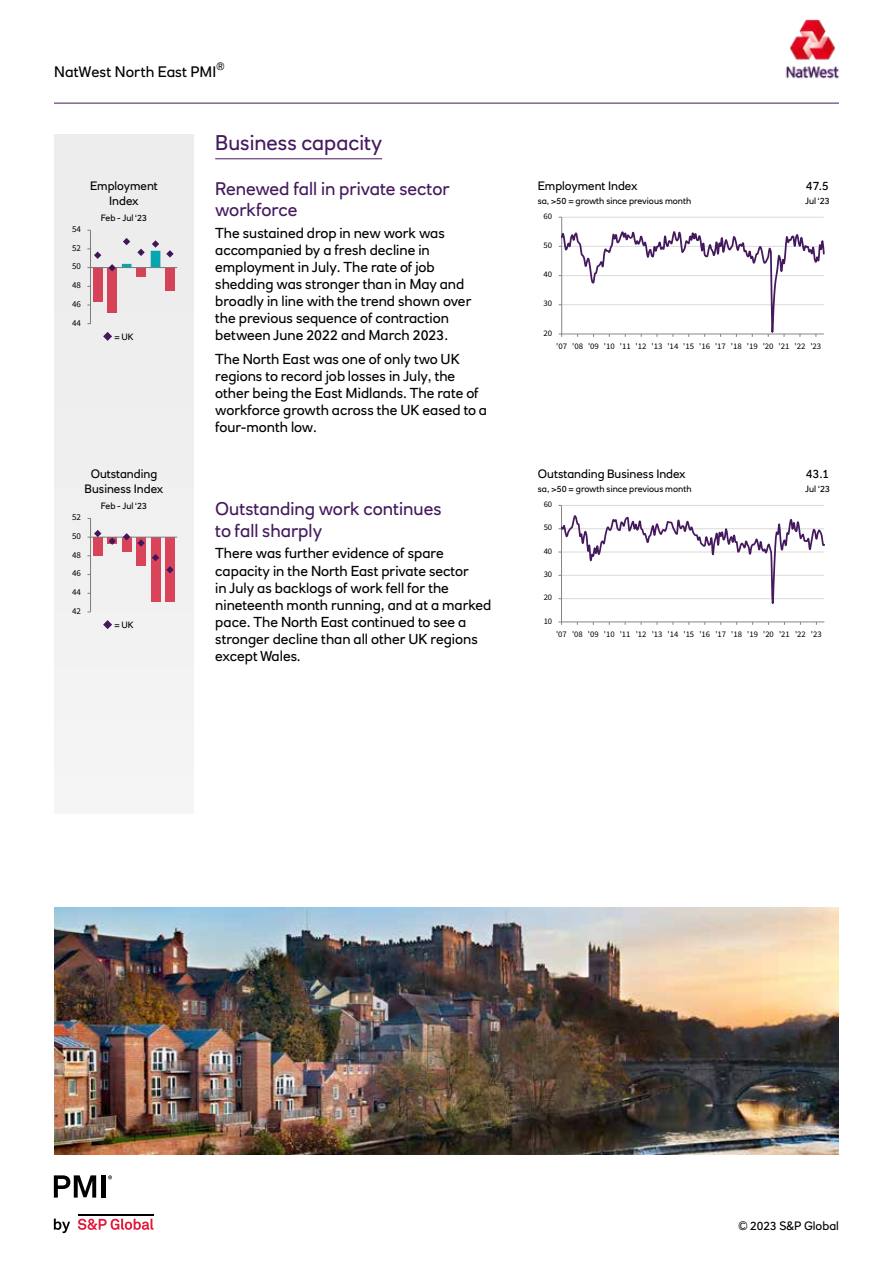
<style>
.page{position:relative;width:893px;height:1263px;background:#fff}
.page>*{position:absolute;margin:0;border:0;box-sizing:border-box;transform-origin:0 0}
.t1{font:21px "RN House Sans";color:#44195e}
.t2{font:18px/21.6px "RN House Sans";color:#44195e}
.t3{font:15px "RN House Sans";letter-spacing:.01em;color:#000}
.t4{font:14.25px/17.1px "RN House Sans";color:#000}
.t5{font:12px/14.4px "RN House Sans";color:#000;text-align:center}
.t6{font:10.5px "RN House Sans";color:#000}
.t7{font:9px "RN House Sans";color:#000}
.t8{font:9px "Source Sans Pro";letter-spacing:.005em;color:#000}
.t9{font:8.55px "Source Sans Pro";letter-spacing:-.005em;color:#000}
</style>
<div class="page">
<hr style="left:54px;top:103px;width:785px;height:1px;background:#44195e">
<img style="left:785px;top:19px;width:55px;height:60px">
<svg style="left:54px;top:1218px;width:16px;height:15px"></svg>
<svg style="left:78px;top:1218px;width:75px;height:12px"></svg>
<hr style="left:78px;top:1213px;width:75px;height:2px;background:#000">
<svg style="left:54px;top:1175px;width:42px;height:22px"></svg>
<div style="left:101px;top:1175px;width:5px;height:22px;background:#000"></div>
<svg style="left:108px;top:1175px;width:4px;height:4px"></svg>
<div style="left:54px;top:134px;width:140px;height:680px;background:#ededed"></div>
<hr style="left:215px;top:159px;width:167px;height:1px;background:#44195e">
<hr style="left:562px;top:217px;width:262px;height:1px;background:#d9d9d9">
<hr style="left:561px;top:217px;width:1px;height:117px;background:#868686">
<svg style="left:559px;top:231px;width:265px;height:106px"></svg>
<div style="left:93px;top:268px;width:10px;height:34px;background:#d64359"></div>
<div style="left:107px;top:268px;width:10px;height:44px;background:#d64359"></div>
<div style="left:136px;top:268px;width:10px;height:9px;background:#d64359"></div>
<div style="left:165px;top:268px;width:10px;height:23px;background:#d64359"></div>
<hr style="left:90px;top:230px;width:1px;height:94px;background:#868686">
<hr style="left:90px;top:267px;width:87px;height:1px;background:#868686">
<svg style="left:87px;top:249px;width:14px;height:10px"></svg>
<svg style="left:108px;top:264px;width:8px;height:7px"></svg>
<svg style="left:122px;top:238px;width:38px;height:30px"></svg>
<svg style="left:166px;top:250px;width:8px;height:8px"></svg>
<hr style="left:561px;top:505px;width:263px;height:1px;background:#d9d9d9">
<hr style="left:561px;top:505px;width:1px;height:117px;background:#868686">
<hr style="left:561px;top:622px;width:263px;height:1px;background:#868686">
<svg style="left:558px;top:515px;width:267px;height:89px"></svg>
<div style="left:93px;top:537px;width:10px;height:19px;background:#d9445a"></div>
<svg style="left:107px;top:538px;width:10px;height:6px"></svg>
<div style="left:122px;top:537px;width:10px;height:14px;background:#d9445a"></div>
<div style="left:136px;top:537px;width:10px;height:28px;background:#d9445a"></div>
<div style="left:151px;top:537px;width:9px;height:65px;background:#da445a"></div>
<div style="left:165px;top:537px;width:10px;height:65px;background:#da445a"></div>
<hr style="left:90px;top:518px;width:1px;height:94px;background:#868686">
<hr style="left:91px;top:537px;width:86px;height:1px;background:#868686">
<svg style="left:87px;top:530px;width:14px;height:8px"></svg>
<svg style="left:109px;top:537px;width:7px;height:8px"></svg>
<svg style="left:123px;top:533px;width:7px;height:7px"></svg>
<svg style="left:137px;top:539px;width:8px;height:8px"></svg>
<svg style="left:152px;top:554px;width:7px;height:7px"></svg>
<svg style="left:166px;top:566px;width:8px;height:7px"></svg>
<svg style="left:103px;top:332px;width:9px;height:9px"></svg>
<svg style="left:103px;top:620px;width:9px;height:9px"></svg>
<img style="left:54px;top:908px;width:785px;height:246px">
<p class="t6" style="left:217px;top:59px;width:10px">®</p>
<p class="t3" style="left:54px;top:63px;width:164px">NatWest North East PMI</p>
<p class="t5" style="left:90px;top:179px;width:69px">Employment<br>Index</p>
<p class="t8" style="left:72px;top:223px;width:10px">54</p>
<p class="t8" style="left:72px;top:242px;width:10px">52</p>
<p class="t8" style="left:72px;top:261px;width:10px">50</p>
<p class="t8" style="left:72px;top:280px;width:10px">48</p>
<p class="t8" style="left:72px;top:298px;width:10px">46</p>
<p class="t8" style="left:72px;top:317px;width:10px">44</p>
<p class="t7" style="left:101px;top:212px;width:48px">Feb - Jul ‘23</p>
<p class="t7" style="left:114px;top:331px;width:21px">= UK</p>
<p class="t5" style="left:85px;top:467px;width:80px">Outstanding<br>Business Index</p>
<p class="t8" style="left:72px;top:512px;width:10px">52</p>
<p class="t8" style="left:72px;top:530px;width:10px">50</p>
<p class="t8" style="left:72px;top:549px;width:10px">48</p>
<p class="t8" style="left:72px;top:568px;width:10px">46</p>
<p class="t8" style="left:72px;top:586px;width:10px">44</p>
<p class="t8" style="left:72px;top:605px;width:10px">42</p>
<p class="t7" style="left:101px;top:500px;width:48px">Feb - Jul ‘23</p>
<p class="t7" style="left:114px;top:619px;width:21px">= UK</p>
<h1 class="t1" style="left:215px;top:130px;width:168px">Business capacity</h1>
<p class="t2" style="left:215px;top:177px;width:236px">Renewed fall in private sector workforce</p>
<p class="t4" style="left:215px;top:224px;width:258px">The sustained drop in new work was accompanied by a fresh decline in employment in July. The rate of job shedding was stronger than in May and broadly in line with the trend shown over the previous sequence of contraction between June 2022 and March 2023.</p>
<p class="t4" style="left:215px;top:350px;width:273px">The North East was one of only two UK regions to record job losses in July, the other being the East Midlands. The rate of workforce growth across the UK eased to a four-month low.</p>
<p class="t2" style="left:215px;top:498px;width:228px">Outstanding work continues to fall sharply</p>
<p class="t4" style="left:215px;top:545px;width:277px">There was further evidence of spare capacity in the North East private sector<br>in July as backlogs of work fell for the nineteenth month running, and at a marked pace. The North East continued to see a stronger decline than all other UK regions except Wales.</p>
<p class="t5" style="left:538px;top:179px;width:101px">Employment Index</p>
<p class="t7" style="left:538px;top:195px;width:155px">sa, &gt;50 = growth since previous month</p>
<p class="t9" style="left:544px;top:211px;width:10px">60</p>
<p class="t9" style="left:544px;top:240px;width:10px">50</p>
<p class="t9" style="left:544px;top:269px;width:10px">40</p>
<p class="t9" style="left:544px;top:298px;width:10px">30</p>
<p class="t9" style="left:544px;top:327px;width:10px">20</p>
<p class="t5" style="left:806px;top:179px;width:24px">47.5</p>
<p class="t7" style="left:805px;top:195px;width:26px">Jul ‘23</p>
<p class="t9" style="left:556px;top:340px;width:267px">'07 '08 '09 '10 '11 '12 '13 '14 '15 '16 '17 '18 '19 '20 '21 '22 '23</p>
<p class="t5" style="left:538px;top:467px;width:149px">Outstanding Business Index</p>
<p class="t7" style="left:538px;top:483px;width:155px">sa, &gt;50 = growth since previous month</p>
<p class="t9" style="left:544px;top:499px;width:10px">60</p>
<p class="t9" style="left:544px;top:522px;width:10px">50</p>
<p class="t9" style="left:544px;top:546px;width:10px">40</p>
<p class="t9" style="left:544px;top:569px;width:10px">30</p>
<p class="t9" style="left:544px;top:592px;width:10px">20</p>
<p class="t9" style="left:544px;top:615px;width:10px">10</p>
<p class="t5" style="left:806px;top:467px;width:25px">43.1</p>
<p class="t7" style="left:805px;top:483px;width:26px">Jul ‘23</p>
<p class="t9" style="left:556px;top:628px;width:267px">'07 '08 '09 '10 '11 '12 '13 '14 '15 '16 '17 '18 '19 '20 '21 '22 '23</p>
<p class="t5" style="left:739px;top:1218px;width:102px">© 2023 S&amp;P Global</p>
</div>
